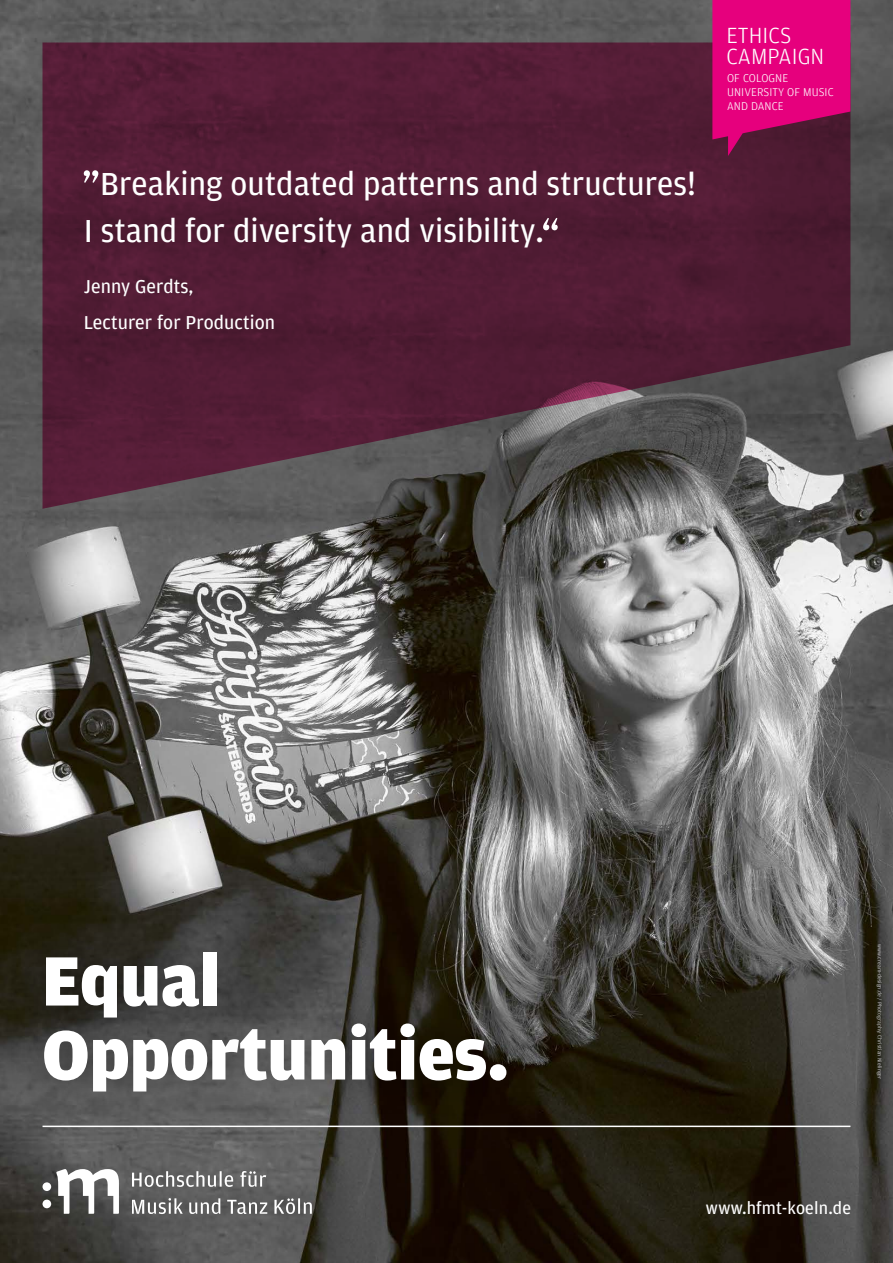
<style>
.page{position:relative;width:893px;height:1263px;background:#fff}
.page>*{position:absolute;margin:0;border:0;box-sizing:border-box;transform-origin:0 0}
.t1{font:900 73.95px "Amplitude";letter-spacing:-.005em;color:#fff}
.t2{font:33.75px "Amplitude";letter-spacing:.005em;color:#fff}
.t3{font:300 23.25px/21px "Amplitude";letter-spacing:.005em;color:#fff}
.t4{font:19.8px "Amplitude";letter-spacing:.005em;color:#fff}
.t5{font:18px "Amplitude";letter-spacing:.01em;color:#fff}
.t6{font:300 12px/14px "Amplitude";letter-spacing:.005em;color:#fff}
.Fliesstext{font:5.7px "Amplitude";letter-spacing:.01em;color:#b3b2b2}
.s1{font-size:33.83px}
</style>
<div class="page">
<img style="left:0;top:0;width:893px;height:1263px">
<svg style="left:43px;top:43px;width:807px;height:466px;background:#53283b"></svg>
<svg style="left:84px;top:170px;width:14px;height:13px"></svg>
<svg style="left:543px;top:218px;width:15px;height:12px"></svg>
<svg style="left:132px;top:1171px;width:134px;height:16px;background:#8c8c8c"></svg>
<svg style="left:132px;top:1198px;width:180px;height:16px"></svg>
<svg style="left:56px;top:1169px;width:63px;height:45px"></svg>
<div style="left:43px;top:1182px;width:8px;height:9px;background:#fff;border-radius:50%"></div>
<div style="left:43px;top:1199px;width:8px;height:9px;background:#fff;border-radius:50%"></div>
<hr style="left:43px;top:1125px;width:807px;height:2px;background:#fff">
<div style="left:6px;top:915px;width:537px;height:214px;background:#000;opacity:.4"></div>
<svg style="left:712px;top:0;width:138px;height:156px;background:#c8056e"></svg>
<p class="t2" style="left:100px;top:165px;width:597px"><span class="s1">B</span>reaking outdated patterns and structures!</p>
<p class="t2" style="left:84px;top:212px;width:462px">I stand for diversity and visibility<span class="s1">.</span></p>
<p class="t4" style="left:84px;top:276px;width:111px">Jenny Gerdts,</p>
<p class="t4" style="left:84px;top:311px;width:193px">Lecturer for Production</p>
<p class="t3" style="left:726px;top:24px;width:100px">ETHICS<br>CAMPAIGN</p>
<p class="t6" style="left:727px;top:71px;width:63px">OF COLOGNE</p>
<p class="t6" style="left:727px;top:85px;width:108px">UNIVERSITY OF MUSIC<br>AND DANCE</p>
<p class="t1" style="left:42px;top:940px;width:180px">Equal</p>
<p class="t1" style="left:42px;top:1014px;width:469px">Opportunities.</p>
<p class="Fliesstext" style="left:883px;top:944px;width:136px;rotate:90deg">www.cream-design.de / Photography: Christian Nielinger</p>
<p class="t5" style="left:706px;top:1198px;width:147px">www.hfmt-koeln.de</p>
</div>
